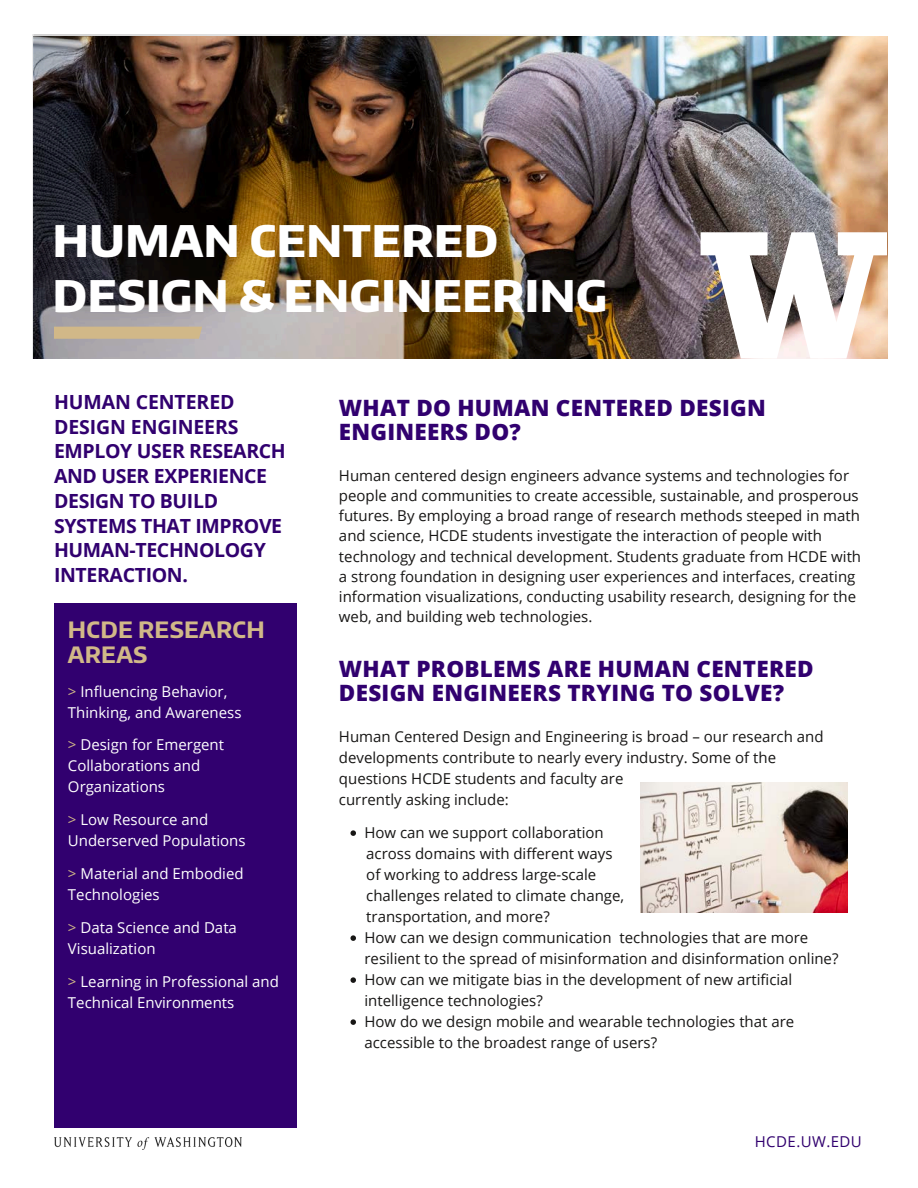
<style>
.page{position:relative;width:918px;height:1188px;background:#fff}
.page>*{position:absolute;margin:0;border:0;box-sizing:border-box;transform-origin:0 0}
.t1{font:800 43.5px/55.2px "Encode Sans Normal";letter-spacing:.01em;color:#fff}
.t2{font:800 22.5px/24.8px "Open Sans";letter-spacing:.01em;color:#31006f}
.t3{font:700 22.5px/24.8px "Encode Sans Normal";letter-spacing:.01em;color:#d1b888}
.t4{font:700 19.5px/24.8px "Open Sans";letter-spacing:-.02em;color:#31006f}
.t5{font:15px/21px "Open Sans";color:#171615}
.t6{font:15px/21px "Open Sans";color:#fff}
.t7{font:15px "Open Sans";letter-spacing:.03em;color:#31006f}
.s1{color:#d1b888}
</style>
<div class="page">
<img style="left:610px;top:36px;width:277px;height:322px">
<div style="left:54px;top:603px;width:243px;height:524px;background:#31006f"></div>
<img style="left:33px;top:35px;width:577px;height:324px">
<img style="left:54px;top:1137px;width:187px;height:13px">
<svg style="left:54px;top:327px;width:148px;height:12px;background:#cfb789"></svg>
<svg style="left:701px;top:232px;width:186px;height:126px"></svg>
<img style="left:640px;top:782px;width:207px;height:131px">
<svg style="left:350px;top:830px;width:6px;height:6px"></svg>
<svg style="left:350px;top:935px;width:6px;height:6px"></svg>
<svg style="left:350px;top:977px;width:6px;height:6px"></svg>
<svg style="left:350px;top:1019px;width:6px;height:6px"></svg>
<p class="t1" style="left:53px;top:211px;width:556px">HUMAN CENTERED<br>DESIGN &amp; ENGINEERING</p>
<p class="t4" style="left:54px;top:389px;width:233px">HUMAN CENTERED<br>DESIGN ENGINEERS<br>EMPLOY USER RESEARCH<br>AND USER EXPERIENCE<br>DESIGN TO BUILD<br>SYSTEMS THAT IMPROVE<br>HUMAN-TECHNOLOGY<br>INTERACTION.</p>
<p class="t3" style="left:68px;top:617px;width:198px">HCDE RESEARCH<br>AREAS</p>
<p class="t2" style="left:339px;top:395px;width:428px">WHAT DO HUMAN CENTERED DESIGN<br>ENGINEERS DO?</p>
<p class="t5" style="left:339px;top:465px;width:524px;line-height:20.2px">Human centered design engineers advance systems and technologies for people and communities to create accessible, sustainable, and prosperous futures. By employing a broad range of research methods steeped in math and science, HCDE students investigate the interaction of people with technology and technical development. Students graduate from HCDE with a strong foundation in designing user experiences and interfaces, creating information visualizations, conducting usability research, designing for the web, and building web technologies.</p>
<h2 class="t2" style="left:339px;top:656px;width:476px">WHAT PROBLEMS ARE HUMAN CENTERED</h2>
<p class="t6" style="left:68px;top:681px;width:161px"><span class="s1">&gt;</span> Influencing Behavior,</p>
<h2 class="t2" style="left:339px;top:680px;width:447px">DESIGN ENGINEERS TRYING TO SOLVE?</h2>
<p class="t6" style="left:68px;top:701px;width:175px">Thinking, and Awareness</p>
<p class="t6" style="left:68px;top:734px;width:158px"><span class="s1">&gt;</span> Design for Emergent<br>Collaborations and<br>Organizations</p>
<p class="t6" style="left:68px;top:809px;width:179px"><span class="s1">&gt;</span> Low Resource and<br>Underserved Populations</p>
<p class="t6" style="left:68px;top:863px;width:177px"><span class="s1">&gt;</span> Material and Embodied<br>Technologies</p>
<p class="t6" style="left:68px;top:917px;width:170px"><span class="s1">&gt;</span> Data Science and Data<br>Visualization</p>
<p class="t6" style="left:68px;top:971px;width:213px"><span class="s1">&gt;</span> Learning in Professional and<br>Technical Environments</p>
<p class="t5" style="left:339px;top:726px;width:486px">Human Centered Design and Engineering is broad – our research and developments contribute to nearly every industry. Some of the questions HCDE students and faculty are<br>currently asking include:</p>
<p class="t5" style="left:364px;top:822px;width:261px">How can we support collaboration across domains with different ways of working to address large-scale challenges related to climate change, transportation, and more?</p>
<p class="t5" style="left:364px;top:927px;width:476px">How can we design communication technologies that are more resilient to the spread of misinformation and disinformation online?</p>
<p class="t5" style="left:364px;top:969px;width:429px">How can we mitigate bias in the development of new artificial</p>
<p class="t5" style="left:364px;top:990px;width:180px">intelligence technologies?</p>
<p class="t5" style="left:364px;top:1011px;width:431px">How do we design mobile and wearable technologies that are accessible to the broadest range of users?</p>
<p class="t7" style="left:755px;top:1131px;width:109px">HCDE.UW.EDU</p>
</div>
